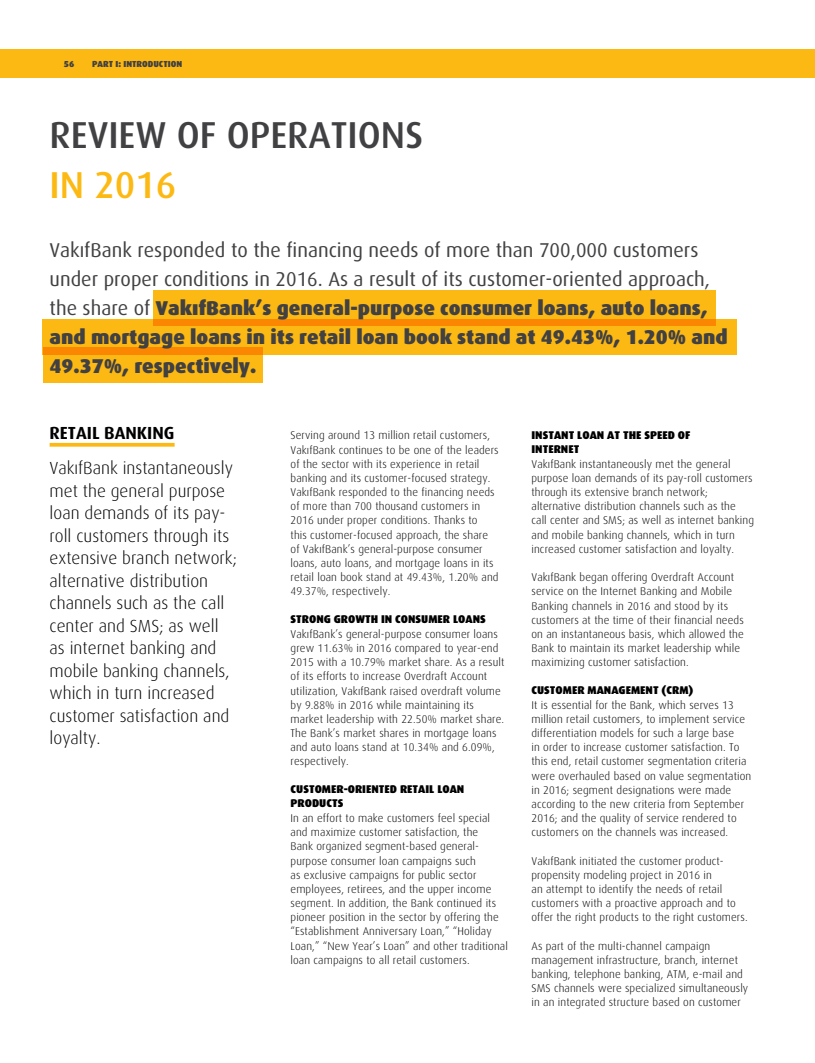
<style>
.page{position:relative;width:815px;height:1063px;background:#fff}
.page>*{position:absolute;margin:0;border:0;box-sizing:border-box;transform-origin:0 0}
.t1{font:500 37.5px "Dax";color:#414042}
.t2{font:500 37.5px "Dax";color:#fdb913}
.t3{font:20px/29px "Dax";color:#414042}
.t4{font:300 17.5px/22.5px "Dax";color:#000}
.t5{font:700 17.5px "Dax";color:#000}
.t6{font:300 11.25px/14.1px "Dax";letter-spacing:.01em;color:#000}
.t7{font:900 11.25px/14.1px "Dax";color:#000}
.t8{font:900 8.75px "Dax";color:#414042}
.s1{font-weight:900}
</style>
<div class="page">
<div style="left:0;top:50px;width:815px;height:28px;background:#fdb913"></div>
<div style="left:43px;top:319px;width:694px;height:35px;background:#fdb913"></div>
<svg style="left:43px;top:347px;width:219px;height:36px;background:#fcad0f"></svg>
<svg style="left:153px;top:291px;width:563px;height:35px;background:#fcae0f"></svg>
<svg style="left:50px;top:443px;width:125px;height:4px"></svg>
<p class="t8" style="left:64px;top:59px;width:12px">56</p>
<p class="t8" style="left:92px;top:59px;width:92px">PART I: INTRODUCTION</p>
<h1 class="t1" style="left:50px;top:114px;width:375px">REVIEW OF OPERATIONS</h1>
<h1 class="t2" style="left:50px;top:164px;width:128px">IN 2016</h1>
<p class="t3" style="left:50px;top:235px;width:680px">VakıfBank responded to the financing needs of more than 700,000 customers under proper conditions in 2016. As a result of its customer-oriented approach, the share of <span class="s1">VakıfBank’s general-purpose consumer loans, auto loans, and mortgage loans in its retail loan book stand at 49.43%, 1.20% and 49.37%, respectively.</span></p>
<h3 class="t5" style="left:50px;top:423px;width:127px">RETAIL BANKING</h3>
<p class="t4" style="left:50px;top:457px;width:189px">VakıfBank instantaneously met the general purpose loan demands of its pay&shy;roll customers through its extensive branch network; alternative distribution channels such as the call center and SMS; as well as internet banking and mobile banking channels, which in turn increased customer satisfaction and loyalty.</p>
<p class="t6" style="left:291px;top:429px;width:210px">Serving around 13 million retail customers, VakıfBank continues to be one of the leaders of the sector with its experience in retail banking and its customer-focused strategy.<br>VakıfBank responded to the financing needs of more than 700 thousand customers in 2016 under proper conditions. Thanks to<br>this customer-focused approach, the share of VakıfBank’s general-purpose consumer loans, auto loans, and mortgage loans in its retail loan book stand at 49.43%, 1.20% and 49.37%, respectively.</p>
<p class="t7" style="left:291px;top:612px;width:197px">STRONG GROWTH IN CONSUMER LOANS</p>
<p class="t6" style="left:291px;top:627px;width:215px">VakıfBank’s general-purpose consumer loans grew 11.63% in 2016 compared to year-end 2015 with a 10.79% market share. As a result of its efforts to increase Overdraft Account utilization, VakıfBank raised overdraft volume by 9.88% in 2016 while maintaining its market leadership with 22.50% market share.<br>The Bank’s market shares in mortgage loans and auto loans stand at 10.34% and 6.09%, respectively.</p>
<p class="t7" style="left:291px;top:782px;width:175px">CUSTOMER-ORIENTED RETAIL LOAN<br>PRODUCTS</p>
<p class="t6" style="left:291px;top:811px;width:219px">In an effort to make customers feel special and maximize customer satisfaction, the<br>Bank organized segment-based general&shy;purpose consumer loan campaigns such<br>as exclusive campaigns for public sector employees, retirees, and the upper income segment. In addition, the Bank continued its pioneer position in the sector by offering the “Establishment Anniversary Loan,” “Holiday Loan,” “New Year’s Loan” and other traditional loan campaigns to all retail customers.</p>
<p class="t7" style="left:531px;top:428px;width:160px">INSTANT LOAN AT THE SPEED OF<br>INTERNET</p>
<p class="t6" style="left:531px;top:457px;width:224px">VakıfBank instantaneously met the general purpose loan demands of its pay-roll customers through its extensive branch network; alternative distribution channels such as the<br>call center and SMS; as well as internet banking and mobile banking channels, which in turn increased customer satisfaction and loyalty.</p>
<p class="t6" style="left:531px;top:570px;width:214px">VakıfBank began offering Overdraft Account service on the Internet Banking and Mobile Banking channels in 2016 and stood by its customers at the time of their financial needs on an instantaneous basis, which allowed the Bank to maintain its market leadership while maximizing customer satisfaction.</p>
<p class="t7" style="left:531px;top:683px;width:163px">CUSTOMER MANAGEMENT (CRM)</p>
<p class="t6" style="left:531px;top:698px;width:221px">It is essential for the Bank, which serves 13 million retail customers, to implement service differentiation models for such a large base<br>in order to increase customer satisfaction. To this end, retail customer segmentation criteria were overhauled based on value segmentation in 2016; segment designations were made according to the new criteria from September 2016; and the quality of service rendered to customers on the channels was increased.</p>
<p class="t6" style="left:531px;top:854px;width:218px">VakıfBank initiated the customer product&shy;propensity modeling project in 2016 in<br>an attempt to identify the needs of retail customers with a proactive approach and to offer the right products to the right customers.</p>
<p class="t6" style="left:531px;top:939px;width:218px">As part of the multi-channel campaign management infrastructure, branch, internet banking, telephone banking, ATM, e-mail and SMS channels were specialized simultaneously in an integrated structure based on customer</p>
</div>
